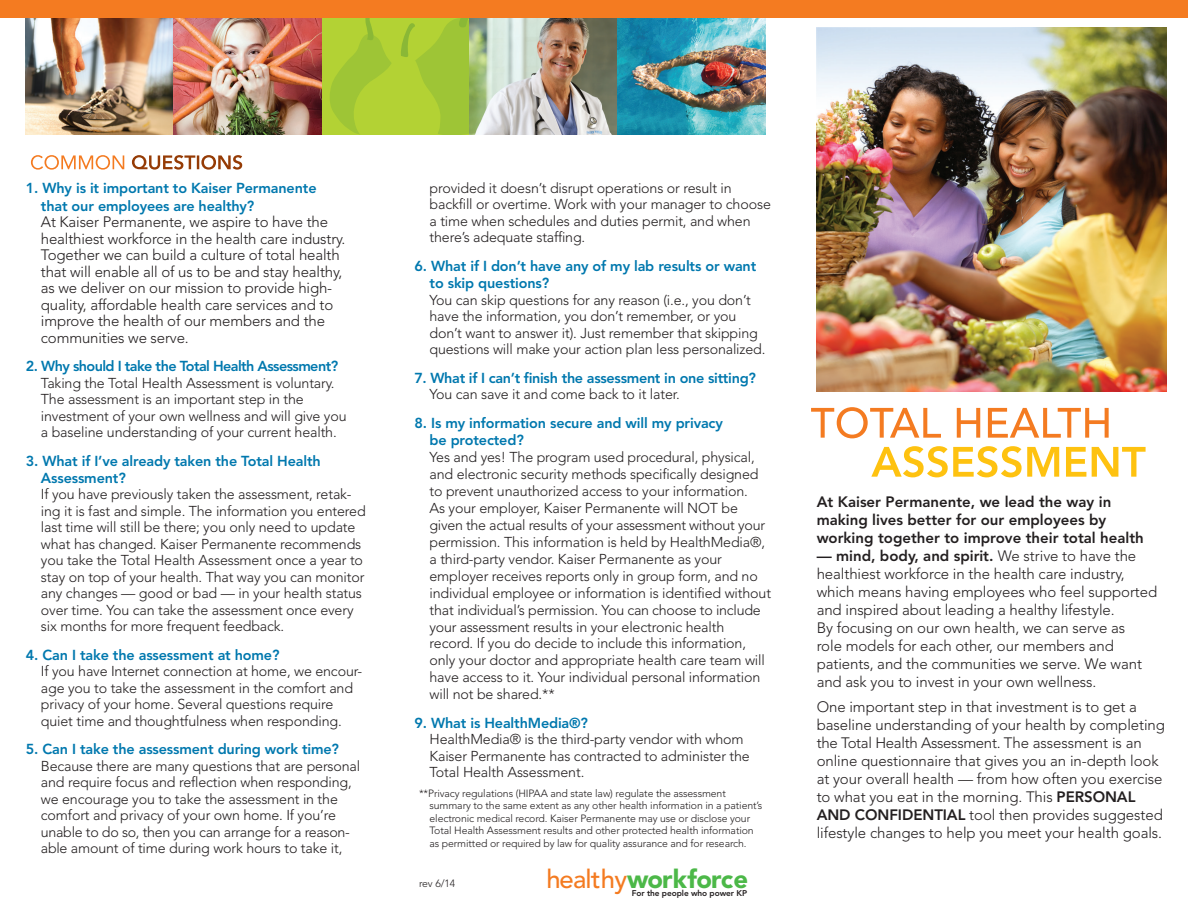
<style>
.page{position:relative;width:1188px;height:918px;background:#fff}
.page>*{position:absolute;margin:0;border:0;box-sizing:border-box;transform-origin:0 0}
.t1{font:900 25.65px "Avenir LT Std";letter-spacing:-.02em;color:#4cb848}
.New_Q_A_body_txt{font:300 15px/18px "Avenir LT Std";letter-spacing:-.005em;color:#231f20}
.t2{font:800 15px/18px "Avenir LT Std";color:#231f20}
.Question{font:800 14.4px/17.2px "Avenir LT Std";letter-spacing:-.01em;color:#0078ae}
.Question-2{font:800 14.4px "Avenir LT Std";letter-spacing:-.04em;color:#0078ae}
.New_Q_A_body_txt-2{font:300 14.25px/16.5px "Avenir LT Std";letter-spacing:-.01em;color:#231f20}
.Q_A_Answer{font:300 10.5px/12.6px "Avenir LT Std";letter-spacing:-.01em;color:#231f20}
.New_Q_A_body_txt-3{font:300 10.5px "Avenir LT Std";color:#231f20}
.t3{font:800 8.25px "Avenir LT Std";letter-spacing:-.01em;color:#231f20}
.s1{font-weight:500;color:#f47b21}
.s2{font-weight:800}
</style>
<div class="page">
<svg style="left:871px;top:446px;width:275px;height:31px"></svg>
<svg style="left:811px;top:407px;width:298px;height:31px"></svg>
<svg style="left:132px;top:155px;width:110px;height:15px"></svg>
<svg style="left:31px;top:155px;width:93px;height:15px"></svg>
<img style="left:817px;top:27px;width:349px;height:364px">
<div style="left:322px;top:16px;width:147px;height:119px;background:#b3d234"></div>
<svg style="left:329px;top:17px;width:140px;height:118px"></svg>
<img style="left:469px;top:17px;width:148px;height:118px">
<img style="left:26px;top:17px;width:148px;height:118px">
<img style="left:174px;top:17px;width:148px;height:118px">
<img style="left:617px;top:17px;width:148px;height:118px">
<div style="left:0;top:0;width:1188px;height:17px;background:#f47b21"></div>
<p class="Question" style="left:41px;top:180px;width:277px;text-indent:-15px">1. Why is it important to Kaiser Permanente that our employees are healthy?</p>
<p class="New_Q_A_body_txt" style="left:41px;top:214px;width:306px;line-height:16.5px">At Kaiser Permanente, we aspire to have the healthiest workforce in the health care industry.<br>Together we can build a culture of total health that will enable all of us to be and stay healthy, as we deliver on our mission to provide high&shy;quality, affordable health care services and to improve the health of our members and the communities we serve.</p>
<p class="Question-2" style="left:26px;top:358px;width:314px">2. Why should I take the Total Health Assessment?</p>
<p class="New_Q_A_body_txt-2" style="left:41px;top:374px;width:307px">Taking the Total Health Assessment is voluntary.<br>The assessment is an important step in the investment of your own wellness and will give you a baseline understanding of your current health.</p>
<p class="Question" style="left:41px;top:452px;width:281px;text-indent:-15px">3. What if I’ve already taken the Total Health<br>Assessment?</p>
<p class="New_Q_A_body_txt-2" style="left:41px;top:486px;width:326px">If you have previously taken the assessment, retak&shy;ing it is fast and simple. The information you entered last time will still be there; you only need to update what has changed. Kaiser Permanente recommends you take the Total Health Assessment once a year to stay on top of your health. That way you can monitor any changes — good or bad — in your health status over time. You can take the assessment once every six months for more frequent feedback.</p>
<p class="Question" style="left:26px;top:646px;width:255px">4. Can I take the assessment at home?</p>
<p class="New_Q_A_body_txt-2" style="left:41px;top:663px;width:323px">If you have Internet connection at home, we encour&shy;age you to take the assessment in the comfort and privacy of your home. Several questions require quiet time and thoughtfulness when responding.</p>
<p class="Question" style="left:26px;top:741px;width:315px">5. Can I take the assessment during work time?</p>
<p class="New_Q_A_body_txt-2" style="left:41px;top:758px;width:321px">Because there are many questions that are personal and require focus and reflection when responding, we encourage you to take the assessment in the comfort and privacy of your own home. If you’re unable to do so, then you can arrange for a reason&shy;able amount of time during work hours to take it,</p>
<p class="New_Q_A_body_txt-2" style="left:430px;top:180px;width:343px">provided it doesn’t disrupt operations or result in backfill or overtime. Work with your manager to choose a time when schedules and duties permit, and when there’s adequate staffing.</p>
<p class="Question" style="left:430px;top:257px;width:328px;text-indent:-15px">6. What if I don’t have any of my lab results or want to skip questions?</p>
<p class="New_Q_A_body_txt-2" style="left:430px;top:292px;width:338px">You can skip questions for any reason (i.e., you don’t have the information, you don’t remember, or you don’t want to answer it). Just remember that skipping questions will make your action plan less personalized.</p>
<p class="Question" style="left:415px;top:369px;width:343px">7. What if I can’t finish the assessment in one sitting?</p>
<p class="New_Q_A_body_txt-2" style="left:430px;top:386px;width:252px">You can save it and come back to it later.</p>
<p class="Question" style="left:430px;top:414px;width:295px;text-indent:-15px">8. Is my information secure and will my privacy be protected?</p>
<p class="New_Q_A_body_txt-2" style="left:430px;top:449px;width:343px;line-height:17px">Yes and yes! The program used procedural, physical, and electronic security methods specifically designed to prevent unauthorized access to your information.<br>As your employer, Kaiser Permanente will NOT be given the actual results of your assessment without your permission. This information is held by HealthMedia®, a third-party vendor. Kaiser Permanente as your employer receives reports only in group form, and no individual employee or information is identified without that individual’s permission. You can choose to include your assessment results in your electronic health record. If you do decide to include this information, only your doctor and appropriate health care team will have access to it. Your individual personal information will not be shared.**</p>
<p class="Question" style="left:415px;top:714px;width:175px">9. What is HealthMedia®?</p>
<p class="New_Q_A_body_txt-2" style="left:430px;top:731px;width:322px">HealthMedia® is the third-party vendor with whom<br>Kaiser Permanente has contracted to administer the<br>Total Health Assessment.</p>
<p class="Q_A_Answer" style="left:430px;top:787px;width:334px;text-indent:-10px">**Privacy regulations (HIPAA and state law) regulate the assessment summary to the same extent as any other health information in a patient’s electronic medical record. Kaiser Permanente may use or disclose your Total Health Assessment results and other protected health information as permitted or required by law for quality assurance and for research.</p>
<p class="New_Q_A_body_txt-3" style="left:419px;top:877px;width:38px">rev 6/14</p>
<p class="t1" style="left:546px;top:863px;width:203px"><span class="s1">healthy</span>workforce</p>
<p class="t3" style="left:632px;top:888px;width:117px">For the people who power KP</p>
<p class="t2" style="left:817px;top:493px;width:329px">At Kaiser Permanente, we lead the way in making lives better for our employees by working together to improve their total health</p>
<p class="New_Q_A_body_txt" style="left:817px;top:547px;width:342px"><span class="s2">— mind, body, and spirit.</span> We strive to have the healthiest workforce in the health care industry, which means having employees who feel supported and inspired about leading a healthy lifestyle.<br>By focusing on our own health, we can serve as<br>role models for each other, our members and patients, and the communities we serve. We want and ask you to invest in your own wellness.</p>
<p class="New_Q_A_body_txt" style="left:817px;top:698px;width:350px">One important step in that investment is to get a baseline understanding of your health by completing the Total Health Assessment. The assessment is an online questionnaire that gives you an in-depth look at your overall health — from how often you exercise to what you eat in the morning. This <span class="s2">PERSONAL AND CONFIDENTIAL</span> tool then provides suggested lifestyle changes to help you meet your health goals.</p>
</div>
